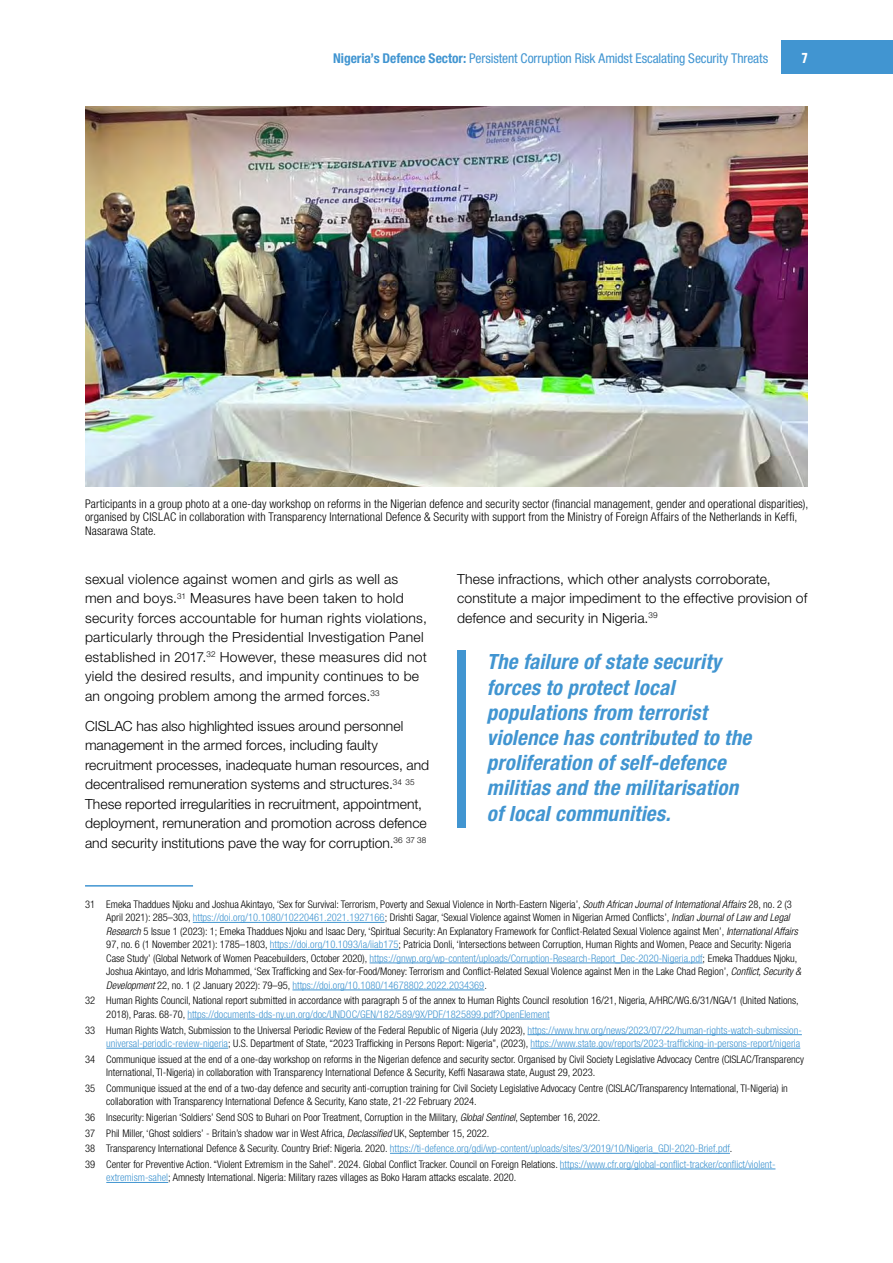
<style>
.page{position:relative;width:893px;height:1263px;background:#fff}
.page>*{position:absolute;margin:0;border:0;box-sizing:border-box;transform-origin:0 0}
.t1{font:italic 700 condensed 21px/25.2px "Helvetica Neue LT Pro";letter-spacing:.01em;color:#4195d1}
.t2{font:700 condensed 15px "Folio BT";color:#fff}
.Body_Copy{font:300 13.95px/19.5px "Helvetica Neue LT Pro";letter-spacing:.005em;color:#000}
.t3{font:condensed 13.5px "Helvetica Neue LT Pro";letter-spacing:-.01em;color:#4195d1}
.Captions_new{font:300 condensed 12px/13.2px "Helvetica Neue LT Pro";letter-spacing:.01em;color:#000}
.t4{font:300 condensed 10.5px/13.5px "Helvetica Neue LT Pro";color:#000}
.t5{font:300 condensed 10.5px/13.5px "Helvetica Neue LT Pro";color:#4195d1;text-align:right}
.s1{font-weight:700}
.s2{font-style:italic}
.s3{color:#4195d1}
.s4{color:#000}
</style>
<div class="page">
<hr style="left:85px;top:885px;width:108px;height:1px;background:#4195d1">
<hr style="left:193px;top:922px;width:192px;height:1px;background:#4195d1">
<hr style="left:270px;top:949px;width:128px;height:1px;background:#4195d1">
<hr style="left:370px;top:963px;width:333px;height:1px;background:#4195d1">
<hr style="left:292px;top:990px;width:192px;height:1px;background:#4195d1">
<hr style="left:187px;top:1019px;width:363px;height:1px;background:#4195d1">
<hr style="left:527px;top:1034px;width:275px;height:1px;background:#4195d1">
<hr style="left:106px;top:1048px;width:122px;height:1px;background:#4195d1">
<hr style="left:530px;top:1048px;width:270px;height:1px;background:#4195d1">
<hr style="left:390px;top:1153px;width:340px;height:1px;background:#4195d1">
<hr style="left:560px;top:1169px;width:215px;height:1px;background:#4195d1">
<hr style="left:106px;top:1182px;width:62px;height:1px;background:#4195d1">
<div style="left:457px;top:650px;width:9px;height:178px;background:#4195d1"></div>
<img style="left:85px;top:106px;width:723px;height:380px">
<div style="left:781px;top:41px;width:112px;height:33px;background:#4195d1"></div>
<p class="t3" style="left:333px;top:50px;width:436px"><span class="s1">Nigeria’s Defence Sector:</span> Persistent Corruption Risk Amidst Escalating Security Threats</p>
<h2 class="t2" style="left:801px;top:49px;width:8px">7</h2>
<p class="Captions_new" style="left:85px;top:497px;width:725px">Participants in a group photo at a one-day workshop on reforms in the Nigerian defence and security sector (financial management, gender and operational disparities), organised by CISLAC in collaboration with Transparency International Defence &amp; Security with support from the Ministry of Foreign Affairs of the Netherlands in Keffi,<br>Nasarawa State.</p>
<p class="Body_Copy" style="left:85px;top:569px;width:343px">sexual violence against women and girls as well as men and boys.<sup>31</sup> Measures have been taken to hold security forces accountable for human rights violations, particularly through the Presidential Investigation Panel established in 2017.<sup>32</sup> However, these measures did not yield the desired results, and impunity continues to be an ongoing problem among the armed forces.<sup>33</sup></p>
<p class="Body_Copy" style="left:85px;top:716px;width:346px">CISLAC has also highlighted issues around personnel management in the armed forces, including faulty recruitment processes, inadequate human resources, and decentralised remuneration systems and structures.<sup>34</sup> <sup>35<br></sup>These reported irregularities in recruitment, appointment, deployment, remuneration and promotion across defence and security institutions pave the way for corruption.<sup>36</sup> <sup>37</sup> <sup>38</sup></p>
<p class="Body_Copy" style="left:457px;top:569px;width:352px">These infractions, which other analysts corroborate, constitute a major impediment to the effective provision of defence and security in Nigeria.<sup>39</sup></p>
<p class="t1" style="left:487px;top:649px;width:266px">The failure of state security forces to protect local populations from terrorist violence has contributed to the proliferation of self-defence militias and the militarisation of local communities.</p>
<p class="t4" style="left:106px;top:897px;width:696px;text-indent:-21px">31 Emeka Thaddues Njoku and Joshua Akintayo, ‘Sex for Survival: Terrorism, Poverty and Sexual Violence in North-Eastern Nigeria’, <span class="s2">South African Journal of International Affairs</span> 28, no. 2 (3<br>April 2021): 285–303, <span class="s3">https://doi.org/10.1080/10220461.2021.1927166</span>; Drishti Sagar, ‘Sexual Violence against Women in Nigerian Armed Conflicts’, <span class="s2">Indian Journal of Law and Legal Research</span> 5 Issue 1 (2023): 1; Emeka Thaddues Njoku and Isaac Dery, ‘Spiritual Security: An Explanatory Framework for Conflict-Related Sexual Violence against Men’, <span class="s2">International Affairs </span>97, no. 6 (1 November 2021): 1785–1803, <span class="s3">https://doi.org/10.1093/ia/iiab175</span>; Patricia Donli, ‘Intersections between Corruption, Human Rights and Women, Peace and Security: Nigeria Case Study’ (Global Network of Women Peacebuilders, October 2020), <span class="s3">https://gnwp.org/wp-content/uploads/Corruption-Research-Report_Dec-2020-Nigeria.pdf</span>; Emeka Thaddues Njoku, Joshua Akintayo, and Idris Mohammed, ‘Sex Trafficking and Sex-for-Food/Money: Terrorism and Conflict-Related Sexual Violence against Men in the Lake Chad Region’, <span class="s2">Conflict, Security &amp; Development</span> 22, no. 1 (2 January 2022): 79–95, <span class="s3">https://doi.org/10.1080/14678802.2022.2034369</span>.</p>
<p class="t4" style="left:106px;top:994px;width:694px;text-indent:-21px">32 Human Rights Council, National report submitted in accordance with paragraph 5 of the annex to Human Rights Council resolution 16/21, Nigeria, A/HRC/WG.6/31/NGA/1 (United Nations,<br>2018), Paras. 68-70, <span class="s3">https://documents-dds-ny.un.org/doc/UNDOC/GEN/182/589/9X/PDF/1825899.pdf?OpenElement</span></p>
<p class="t5" style="left:85px;top:1023px;width:718px"><span class="s4">33 Human Rights Watch, Submission to the Universal Periodic Review of the Federal Republic of Nigeria (July 2023),</span> https://www.hrw.org/news/2023/07/22/human-rights-watch-submission&shy;universal-periodic-review-nigeria<span class="s4">; U.S. Department of State, “2023 Trafficking in Persons Report: Nigeria”, (2023),</span> https://www.state.gov/reports/2023-trafficking-in-persons-report/nigeria</p>
<p class="t4" style="left:106px;top:1052px;width:699px;text-indent:-21px">34 Communique issued at the end of a one-day workshop on reforms in the Nigerian defence and security sector. Organised by Civil Society Legislative Advocacy Centre (CISLAC/Transparency<br>International, TI-Nigeria) in collaboration with Transparency International Defence &amp; Security, Keffi Nasarawa state, August 29, 2023.</p>
<p class="t4" style="left:106px;top:1081px;width:683px;text-indent:-21px">35 Communique issued at the end of a two-day defence and security anti-corruption training for Civil Society Legislative Advocacy Centre (CISLAC/Transparency International, TI-Nigeria) in collaboration with Transparency International Defence &amp; Security, Kano state, 21-22 February 2024.</p>
<p class="t4" style="left:85px;top:1110px;width:517px">36 Insecurity: Nigerian ‘Soldiers’ Send SOS to Buhari on Poor Treatment, Corruption in the Military, <span class="s2">Global Sentinel</span>, September 16, 2022.</p>
<p class="t4" style="left:85px;top:1126px;width:406px">37 Phil Miller, ‘Ghost soldiers’ - Britain’s shadow war in West Africa, <span class="s2">Declassified</span> UK, September 15, 2022.</p>
<p class="t5" style="left:85px;top:1142px;width:649px"><span class="s4">38 Transparency International Defence &amp; Security. Country Brief: Nigeria. 2020.</span> https://ti-defence.org/gdi/wp-content/uploads/sites/3/2019/10/Nigeria_GDI-2020-Brief.pdf<span class="s4">.</span></p>
<p class="t4" style="left:106px;top:1157px;width:671px;text-indent:-21px">39 Center for Preventive Action. “Violent Extremism in the Sahel”. 2024. Global Conflict Tracker. Council on Foreign Relations. <span class="s3">https://www.cfr.org/global-conflict-tracker/conflict/violent&shy;extremism-sahel</span>; Amnesty International. Nigeria: Military razes villages as Boko Haram attacks escalate. 2020.</p>
</div>
